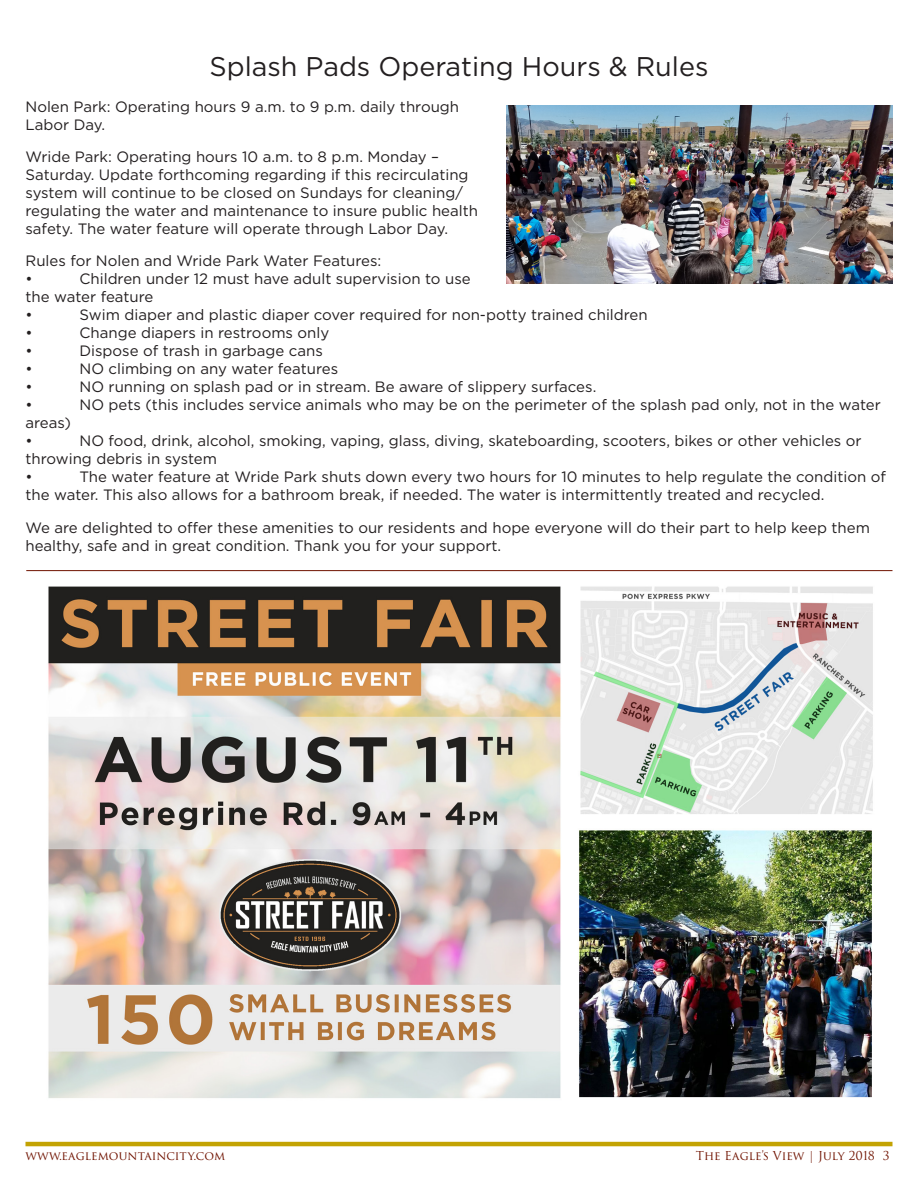
<style>
.page{position:relative;width:918px;height:1188px;background:#fff}
.page>*{position:absolute;margin:0;border:0;box-sizing:border-box;transform-origin:0 0}
.t1{font:27px "Gotham";color:#231f20}
.t2{font:15px/18px "Gotham";color:#231f20}
.t3{font:12px "Trajan Pro 3";color:#701301}
</style>
<div class="page">
<hr style="left:26px;top:1142px;width:866px;height:4px;background:#c3a303">
<img style="left:48px;top:586px;width:825px;height:512px">
<img style="left:507px;top:106px;width:385px;height:178px">
<hr style="left:26px;top:570px;width:866px;height:1px;background:#701301">
<p class="t1" style="left:210px;top:49px;width:500px">Splash Pads Operating Hours &amp; Rules</p>
<p class="t2" style="left:26px;top:97px;width:435px">Nolen Park: Operating hours 9 a.m. to 9 p.m. daily through<br>Labor Day.</p>
<p class="t2" style="left:26px;top:147px;width:454px">Wride Park: Operating hours 10 a.m. to 8 p.m. Monday – Saturday. Update forthcoming regarding if this recirculating system will continue to be closed on Sundays for cleaning/ regulating the water and maintenance to insure public health safety. The water feature will operate through Labor Day.</p>
<p class="t2" style="left:26px;top:252px;width:357px">Rules for Nolen and Wride Park Water Features:</p>
<p class="t2" style="left:26px;top:270px;width:9px">•</p>
<p class="t2" style="left:26px;top:270px;width:447px;text-indent:54px">Children under 12 must have adult supervision to use the water feature</p>
<p class="t2" style="left:26px;top:306px;width:9px">•</p>
<p class="t2" style="left:80px;top:306px;width:570px">Swim diaper and plastic diaper cover required for non-potty trained children</p>
<p class="t2" style="left:26px;top:324px;width:9px">•</p>
<p class="t2" style="left:80px;top:324px;width:251px">Change diapers in restrooms only</p>
<p class="t2" style="left:26px;top:342px;width:9px">•</p>
<p class="t2" style="left:80px;top:342px;width:245px">Dispose of trash in garbage cans</p>
<p class="t2" style="left:26px;top:360px;width:9px">•</p>
<p class="t2" style="left:80px;top:360px;width:260px">NO climbing on any water features</p>
<p class="t2" style="left:26px;top:378px;width:9px">•</p>
<p class="t2" style="left:80px;top:378px;width:518px">NO running on splash pad or in stream. Be aware of slippery surfaces.</p>
<p class="t2" style="left:26px;top:396px;width:9px">•</p>
<p class="t2" style="left:80px;top:396px;width:803px">NO pets (this includes service animals who may be on the perimeter of the splash pad only, not in the water</p>
<p class="t2" style="left:26px;top:414px;width:47px">areas)</p>
<p class="t2" style="left:26px;top:432px;width:9px">•</p>
<p class="t2" style="left:26px;top:432px;width:838px;text-indent:54px">NO food, drink, alcohol, smoking, vaping, glass, diving, skateboarding, scooters, bikes or other vehicles or throwing debris in system</p>
<p class="t2" style="left:26px;top:468px;width:9px">•</p>
<p class="t2" style="left:26px;top:468px;width:862px;text-indent:54px">The water feature at Wride Park shuts down every two hours for 10 minutes to help regulate the condition of the water. This also allows for a bathroom break, if needed. The water is intermittently treated and recycled.</p>
<p class="t2" style="left:26px;top:518px;width:846px">We are delighted to offer these amenities to our residents and hope everyone will do their part to help keep them healthy, safe and in great condition. Thank you for your support.</p>
<p class="t3" style="left:26px;top:1147px;width:201px">www.eaglemountaincity.com</p>
<p class="t3" style="left:696px;top:1147px;width:195px">The Eagle’s View | July 2018 3</p>
</div>
